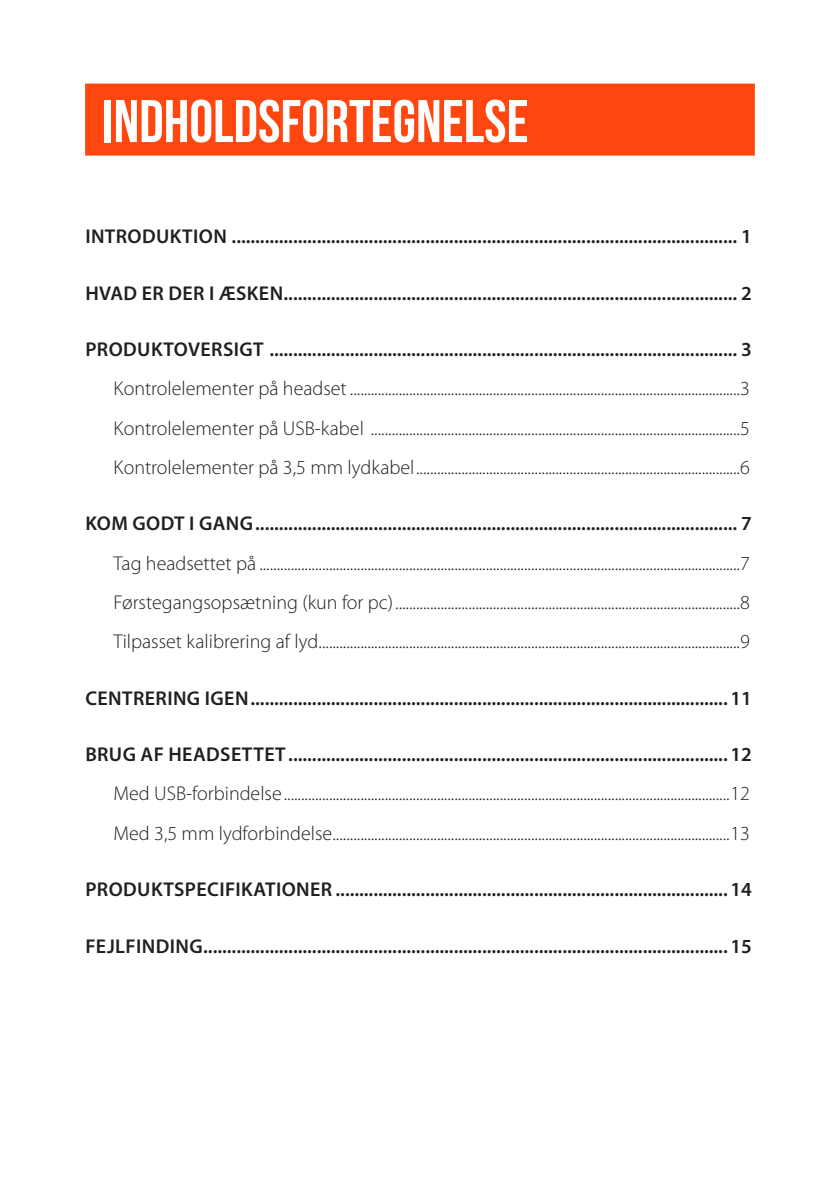
<style>
.page{position:relative;width:840px;height:1191px;background:#fff}
.page>*{position:absolute;margin:0;border:0;box-sizing:border-box;transform-origin:0 0}
.Title1{font:700 60px "Bebas Neue";color:#fff}
.t1{font:300 20px "Myriad Pro";color:#231f20}
.t2{font:600 20px "Myriad Pro";letter-spacing:.02em;color:#231f20}
</style>
<div class="page">
<div style="left:85px;top:84px;width:669px;height:72px;background:#ff460f"></div>
<p class="Title1" style="left:102px;top:88px;width:428px">INDHOLDSFORTEGNELSE</p>
<p class="t2" style="left:85px;top:224px;width:667px">INTRODUKTION ........................................................................................................... 1</p>
<p class="t2" style="left:85px;top:280px;width:667px">HVAD ER DER I ÆSKEN................................................................................................ 2</p>
<p class="t2" style="left:85px;top:336px;width:667px">PRODUKTOVERSIGT ................................................................................................... 3</p>
<p class="t1" style="left:113px;top:377px;width:637px">Kontrolelementer på headset ................................................................................................................3</p>
<p class="t1" style="left:113px;top:417px;width:637px">Kontrolelementer på USB-kabel ..........................................................................................................5</p>
<p class="t1" style="left:113px;top:456px;width:637px">Kontrolelementer på 3,5 mm lydkabel.............................................................................................6</p>
<p class="t2" style="left:85px;top:511px;width:667px">KOM GODT I GANG...................................................................................................... 7</p>
<p class="t1" style="left:113px;top:552px;width:637px">Tag headsettet på ..........................................................................................................................................7</p>
<p class="t1" style="left:113px;top:591px;width:637px">Førstegangsopsætning (kun for pc)...................................................................................................8</p>
<p class="t1" style="left:113px;top:630px;width:637px">Tilpasset kalibrering af lyd.........................................................................................................................9</p>
<p class="t2" style="left:85px;top:685px;width:667px">CENTRERING IGEN.....................................................................................................11</p>
<p class="t2" style="left:85px;top:741px;width:667px">BRUG AF HEADSETTET.............................................................................................12</p>
<p class="t1" style="left:113px;top:783px;width:637px">Med USB-forbindelse................................................................................................................................12</p>
<p class="t1" style="left:113px;top:822px;width:637px">Med 3,5 mm lydforbindelse..................................................................................................................13</p>
<p class="t2" style="left:85px;top:876px;width:667px">PRODUKTSPECIFIKATIONER ...................................................................................14</p>
<p class="t2" style="left:85px;top:933px;width:667px">FEJLFINDING...............................................................................................................15</p>
</div>
